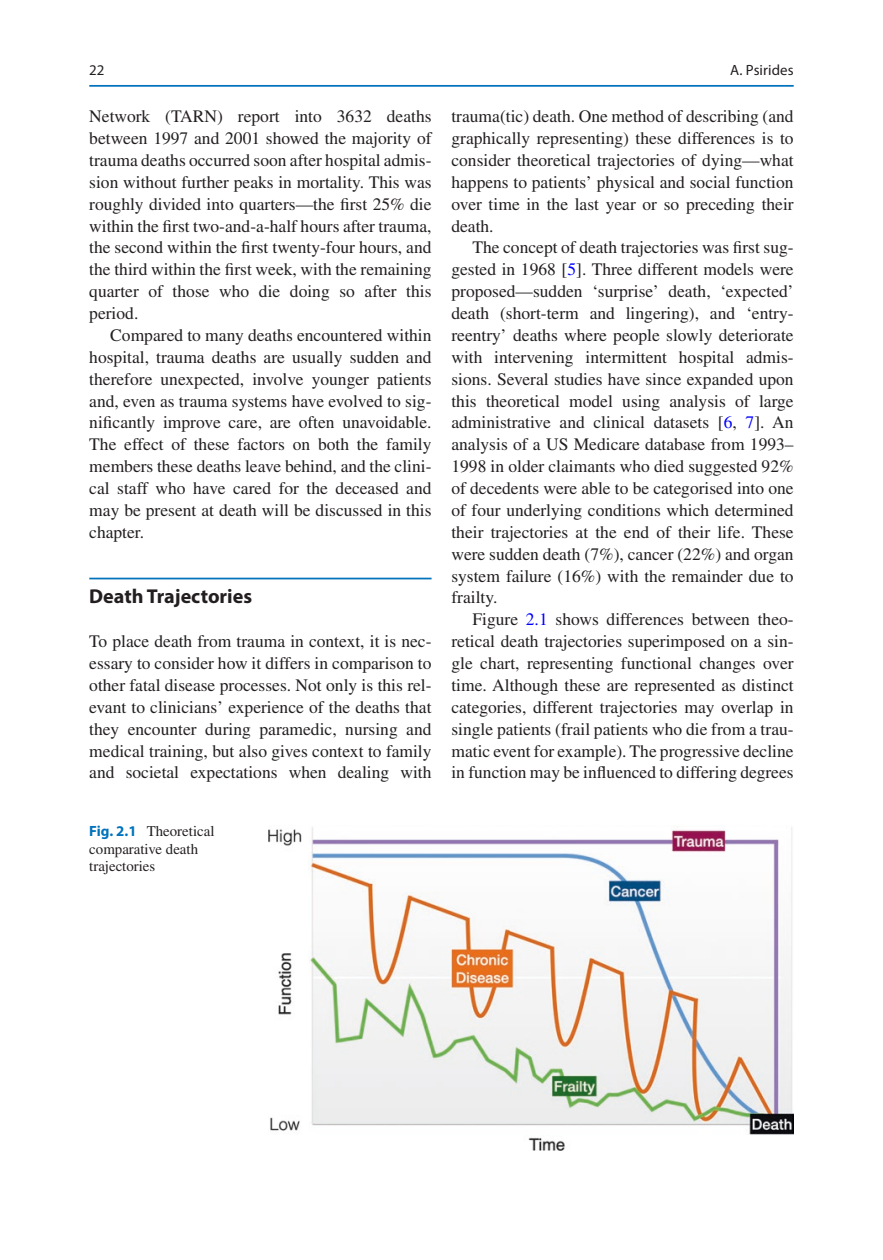
<style>
.page{position:relative;width:883px;height:1260px;background:#fff}
.page>*{position:absolute;margin:0;border:0;box-sizing:border-box;transform-origin:0 0}
.t1{font:700 20.12px "Myriad Pro";color:#231f20}
.t2{font:17.5px/21.9px "Times LT Std";color:#231f20;text-align:justify}
.t3{font:14.88px/17.5px "Times LT Std";color:#231f20}
.t4{font:14.88px "Myriad Pro Regular 2";letter-spacing:.005em;color:#231f20}
.t5{font:14.88px "Myriad Pro";color:#231f20}
.s1{font-family:"Myriad Pro";font-weight:700;color:#0073bc}
.s2{color:#00f}
</style>
<div class="page">
<hr style="left:89px;top:578px;width:343px;height:1px;background:#0073bc">
<img style="left:268px;top:827px;width:526px;height:323px">
<hr style="left:89px;top:85px;width:705px;height:2px;background:#0073bc">
<p class="t5" style="left:89px;top:61px;width:17px">22</p>
<p class="t2" style="left:89px;top:105px;width:344px">Network (TARN) report into 3632 deaths between 1997 and 2001 showed the majority of trauma deaths occurred soon after hospital admis&shy;sion without further peaks in mortality. This was roughly divided into quarters—the first 25% die within the first two-and-a-half hours after trauma, the second within the first twenty-four hours, and the third within the first week, with the remaining quarter of those who die doing so after this period.</p>
<p class="t2" style="left:89px;top:324px;width:344px;text-indent:21px">Compared to many deaths encountered within hospital, trauma deaths are usually sudden and therefore unexpected, involve younger patients and, even as trauma systems have evolved to sig&shy;nificantly improve care, are often unavoidable.<br>The effect of these factors on both the family members these deaths leave behind, and the clini&shy;cal staff who have cared for the deceased and may be present at death will be discussed in this chapter.</p>
<p class="t1" style="left:89px;top:584px;width:164px">Death Trajectories</p>
<p class="t2" style="left:89px;top:630px;width:344px">To place death from trauma in context, it is nec&shy;essary to consider how it differs in comparison to other fatal disease processes. Not only is this rel&shy;evant to clinicians’ experience of the deaths that they encounter during paramedic, nursing and medical training, but also gives context to family and societal expectations when dealing with</p>
<p class="t3" style="left:89px;top:823px;width:127px"><span class="s1">Fig. 2.1</span> Theoretical comparative death trajectories</p>
<p class="t4" style="left:730px;top:61px;width:65px">A. Psirides</p>
<p class="t2" style="left:451px;top:105px;width:344px">trauma(tic) death. One method of describing (and graphically representing) these differences is to consider theoretical trajectories of dying—what happens to patients’ physical and social function over time in the last year or so preceding their death.</p>
<p class="t2" style="left:451px;top:237px;width:344px;text-indent:21px">The concept of death trajectories was first sug&shy;gested in 1968 [<span class="s2">5</span>]. Three different models were proposed—sudden ‘surprise’ death, ‘expected’ death (short-term and lingering), and ‘entry&shy;reentry’ deaths where people slowly deteriorate with intervening intermittent hospital admis&shy;sions. Several studies have since expanded upon this theoretical model using analysis of large administrative and clinical datasets [<span class="s2">6</span>, <span class="s2">7</span>]. An analysis of a US Medicare database from 1993– 1998 in older claimants who died suggested 92% of decedents were able to be categorised into one of four underlying conditions which determined their trajectories at the end of their life. These were sudden death (7%), cancer (22%) and organ system failure (16%) with the remainder due to frailty.</p>
<p class="t2" style="left:451px;top:608px;width:344px;text-indent:21px">Figure <span class="s2">2.1</span> shows differences between theo&shy;retical death trajectories superimposed on a sin&shy;gle chart, representing functional changes over time. Although these are represented as distinct categories, different trajectories may overlap in single patients (frail patients who die from a trau&shy;matic event for example). The progressive decline in function may be influenced to differing degrees</p>
</div>
